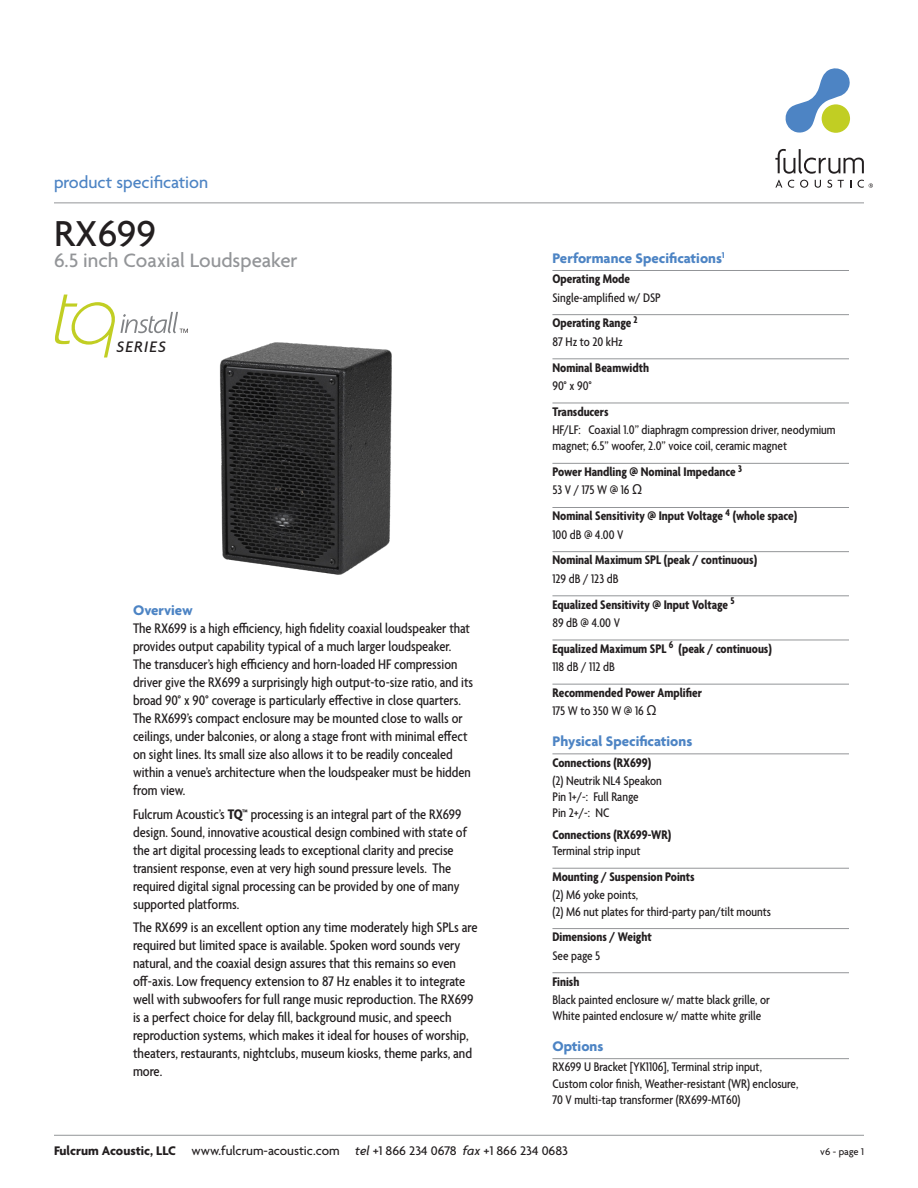
<style>
.page{position:relative;width:918px;height:1188px;background:#fff}
.page>*{position:absolute;margin:0;border:0;box-sizing:border-box;transform-origin:0 0}
.t1{font:500 39px "Agenda";color:#231f20}
.t2{font:500 21px "Agenda";color:#939598}
.t3{font:500 18px "Agenda";color:#4d84c4}
.t4{font:italic 500 16.5px "Agenda";letter-spacing:.08em;color:#231f20}
.body{font:500 condensed 15px/18px "Agenda";color:#231f20}
.blue_head{font:700 15px "Agenda";color:#4d84c4}
.data{font:500 condensed 13.5px/16.2px "Agenda";color:#231f20}
.data_head{font:700 condensed 13.5px "Agenda";color:#231f20}
.options_head{font:500 condensed 13.5px/16.2px "Agenda";color:#231f20}
.t5{font:500 13.5px "Agenda";color:#231f20}
.data-2{font:700 condensed 13.5px/16.2px "Agenda";color:#231f20}
.t6{font:500 10.5px "Agenda";letter-spacing:-.005em;color:#231f20}
.s1{font-weight:700}
.s2{font-family:"Arial";font-weight:400;font-stretch:normal}
.s3{font-weight:500}
.s4{font-style:italic}
</style>
<div class="page">
<hr style="left:54px;top:1135px;width:810px;height:1px;background:#939598">
<hr style="left:54px;top:202px;width:810px;height:1px;background:#939598">
<img style="left:220px;top:342px;width:172px;height:233px">
<hr style="left:552px;top:270px;width:297px;height:1px;background:#939598">
<hr style="left:552px;top:314px;width:297px;height:1px;background:#939598">
<hr style="left:552px;top:358px;width:297px;height:1px;background:#939598">
<hr style="left:552px;top:403px;width:297px;height:1px;background:#939598">
<hr style="left:552px;top:463px;width:297px;height:1px;background:#939598">
<hr style="left:552px;top:507px;width:297px;height:1px;background:#939598">
<hr style="left:552px;top:551px;width:297px;height:1px;background:#939598">
<hr style="left:552px;top:595px;width:297px;height:1px;background:#939598">
<hr style="left:552px;top:640px;width:297px;height:1px;background:#939598">
<hr style="left:552px;top:684px;width:297px;height:1px;background:#939598">
<hr style="left:552px;top:753px;width:297px;height:1px;background:#939598">
<hr style="left:552px;top:868px;width:297px;height:1px;background:#939598">
<hr style="left:552px;top:928px;width:297px;height:1px;background:#939598">
<hr style="left:552px;top:972px;width:297px;height:1px;background:#939598">
<hr style="left:552px;top:1058px;width:297px;height:1px;background:#939598">
<svg style="left:55px;top:295px;width:133px;height:62px"></svg>
<svg style="left:785px;top:68px;width:65px;height:65px"></svg>
<svg style="left:775px;top:149px;width:89px;height:25px"></svg>
<svg style="left:775px;top:180px;width:7px;height:8px"></svg>
<svg style="left:788px;top:180px;width:6px;height:8px"></svg>
<svg style="left:800px;top:180px;width:8px;height:8px"></svg>
<svg style="left:815px;top:180px;width:6px;height:8px"></svg>
<svg style="left:827px;top:180px;width:5px;height:8px"></svg>
<svg style="left:838px;top:180px;width:6px;height:8px"></svg>
<svg style="left:858px;top:180px;width:15px;height:8px"></svg>
<p class="t3" style="left:54px;top:172px;width:156px">product specification</p>
<p class="t1" style="left:54px;top:212px;width:104px">RX699</p>
<p class="t2" style="left:54px;top:249px;width:245px">6.5 inch Coaxial Loudspeaker</p>
<p class="t4" style="left:116px;top:337px;width:51px">SERIES</p>
<p class="blue_head" style="left:133px;top:602px;width:61px">Overview</p>
<p class="body" style="left:133px;top:620px;width:342px">The RX699 is a high efficiency, high fidelity coaxial loudspeaker that provides output capability typical of a much larger loudspeaker.<br>The transducer’s high efficiency and horn-loaded HF compression driver give the RX699 a surprisingly high output-to-size ratio, and its broad 90° x 90° coverage is particularly effective in close quarters.<br>The RX699’s compact enclosure may be mounted close to walls or ceilings, under balconies, or along a stage front with minimal effect on sight lines. Its small size also allows it to be readily concealed within a venue’s architecture when the loudspeaker must be hidden from view.</p>
<p class="body" style="left:133px;top:806px;width:335px">Fulcrum Acoustic’s <span class="s1">TQ™</span> processing is an integral part of the RX699 design. Sound, innovative acoustical design combined with state of the art digital processing leads to exceptional clarity and precise transient response, even at very high sound pressure levels. The required digital signal processing can be provided by one of many supported platforms.</p>
<p class="body" style="left:133px;top:919px;width:346px">The RX699 is an excellent option any time moderately high SPLs are required but limited space is available. Spoken word sounds very natural, and the coaxial design assures that this remains so even off-axis. Low frequency extension to 87 Hz enables it to integrate well with subwoofers for full range music reproduction. The RX699 is a perfect choice for delay fill, background music, and speech reproduction systems, which makes it ideal for houses of worship, theaters, restaurants, nightclubs, museum kiosks, theme parks, and more.</p>
<p class="blue_head" style="left:552px;top:250px;width:174px">Performance Specifications<sup>1</sup></p>
<p class="data_head" style="left:552px;top:272px;width:79px">Operating Mode</p>
<p class="data" style="left:552px;top:290px;width:110px">Single-amplified w/ DSP</p>
<p class="data_head" style="left:552px;top:316px;width:87px">Operating Range <sup>2</sup></p>
<p class="data" style="left:552px;top:334px;width:72px">87 Hz to 20 kHz</p>
<p class="data_head" style="left:552px;top:360px;width:98px">Nominal Beamwidth</p>
<p class="data" style="left:552px;top:378px;width:41px">90° x 90°</p>
<p class="data_head" style="left:552px;top:404px;width:58px">Transducers</p>
<p class="data" style="left:552px;top:423px;width:285px">HF/LF: Coaxial 1.0” diaphragm compression driver, neodymium magnet; 6.5” woofer, 2.0” voice coil, ceramic magnet</p>
<p class="data_head" style="left:552px;top:465px;width:191px">Power Handling @ Nominal Impedance <sup>3</sup></p>
<p class="data" style="left:552px;top:483px;width:91px">53 V / 175 W @ 16 <span class="s2">Ω</span></p>
<p class="data_head" style="left:552px;top:509px;width:246px">Nominal Sensitivity @ Input Voltage <sup>4</sup> (whole space)</p>
<p class="data" style="left:552px;top:527px;width:73px">100 dB @ 4.00 V</p>
<p class="data_head" style="left:552px;top:553px;width:206px">Nominal Maximum SPL (peak / continuous)</p>
<p class="data" style="left:552px;top:571px;width:68px">129 dB / 123 dB</p>
<p class="data_head" style="left:552px;top:597px;width:184px">Equalized Sensitivity @ Input Voltage <sup>5</sup></p>
<p class="data" style="left:552px;top:615px;width:69px">89 dB @ 4.00 V</p>
<p class="data_head" style="left:552px;top:641px;width:221px">Equalized Maximum SPL <sup>6</sup> (peak / continuous)</p>
<p class="data" style="left:552px;top:660px;width:64px">118 dB / 112 dB</p>
<p class="data_head" style="left:552px;top:685px;width:151px">Recommended Power Amplifier</p>
<p class="data" style="left:552px;top:704px;width:105px">175 W to 350 W @ 16 <span class="s2">Ω</span></p>
<p class="blue_head" style="left:552px;top:733px;width:141px">Physical Specifications</p>
<p class="data_head" style="left:552px;top:755px;width:100px">Connections (RX699)</p>
<p class="data" style="left:552px;top:773px;width:111px">(2) Neutrik NL4 Speakon<br>Pin 1+/-: Full Range<br>Pin 2+/-: NC</p>
<p class="data-2" style="left:552px;top:827px;width:120px">Connections (RX699-WR)<br><span class="s3">Terminal strip input</span></p>
<p class="data_head" style="left:552px;top:869px;width:144px">Mounting / Suspension Points</p>
<p class="data" style="left:552px;top:888px;width:220px">(2) M6 yoke points,<br>(2) M6 nut plates for third-party pan/tilt mounts</p>
<p class="data_head" style="left:552px;top:930px;width:101px">Dimensions / Weight</p>
<p class="data" style="left:552px;top:948px;width:49px">See page 5</p>
<p class="data_head" style="left:552px;top:974px;width:28px">Finish</p>
<p class="data" style="left:552px;top:992px;width:219px">Black painted enclosure w/ matte black grille, or<br>White painted enclosure w/ matte white grille</p>
<p class="blue_head" style="left:552px;top:1038px;width:52px">Options</p>
<p class="options_head" style="left:552px;top:1060px;width:247px">RX699 U Bracket [YK1106], Terminal strip input,<br>Custom color finish, Weather-resistant (WR) enclosure,<br>70 V multi-tap transformer (RX699-MT60)</p>
<p class="t5" style="left:54px;top:1143px;width:515px"><span class="s1">Fulcrum Acoustic, LLC</span> www.fulcrum-acoustic.com <span class="s4">tel</span> +1 866 234 0678 <span class="s4">fax</span> +1 866 234 0683</p>
<p class="t6" style="left:820px;top:1146px;width:45px">v6 - page 1</p>
</div>
